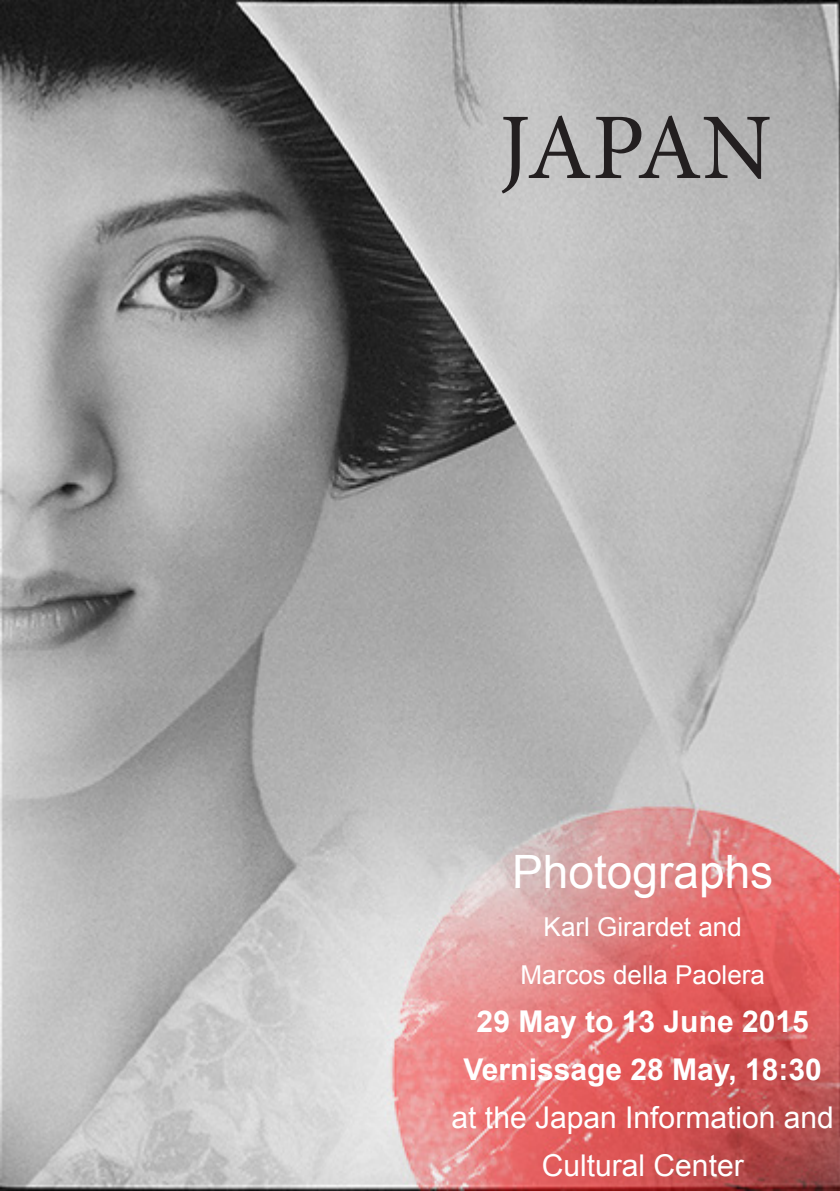
<style>
.page{position:relative;width:840px;height:1191px;background:#fff}
.page>*{position:absolute;margin:0;border:0;box-sizing:border-box;transform-origin:0 0}
.t1{font:94px "Minion Pro";letter-spacing:-.015em;color:#231f20}
.t2{font:46px "Arial";color:#fff}
.t3{font:700 30px "Arial";color:#fff}
.t4{font:30px/48px "Arial";color:#fff;text-align:center}
.t5{font:26px "Arial";color:#fff}
</style>
<div class="page">
<img style="left:0;top:0;width:839px;height:1190px">
<p class="t1" style="left:499px;top:85px;width:274px">JAPAN</p>
<p class="t2" style="left:512px;top:842px;width:262px">Photographs</p>
<p class="t5" style="left:543px;top:910px;width:199px">Karl Girardet and</p>
<p class="t5" style="left:520px;top:958px;width:246px">Marcos della Paolera</p>
<p class="t3" style="left:476px;top:1002px;width:333px">29 May to 13 June 2015</p>
<p class="t3" style="left:463px;top:1050px;width:359px">Vernissage 28 May, 18:30</p>
<p class="t4" style="left:451px;top:1094px;width:383px">at the Japan Information and<br>Cultural Center</p>
</div>
